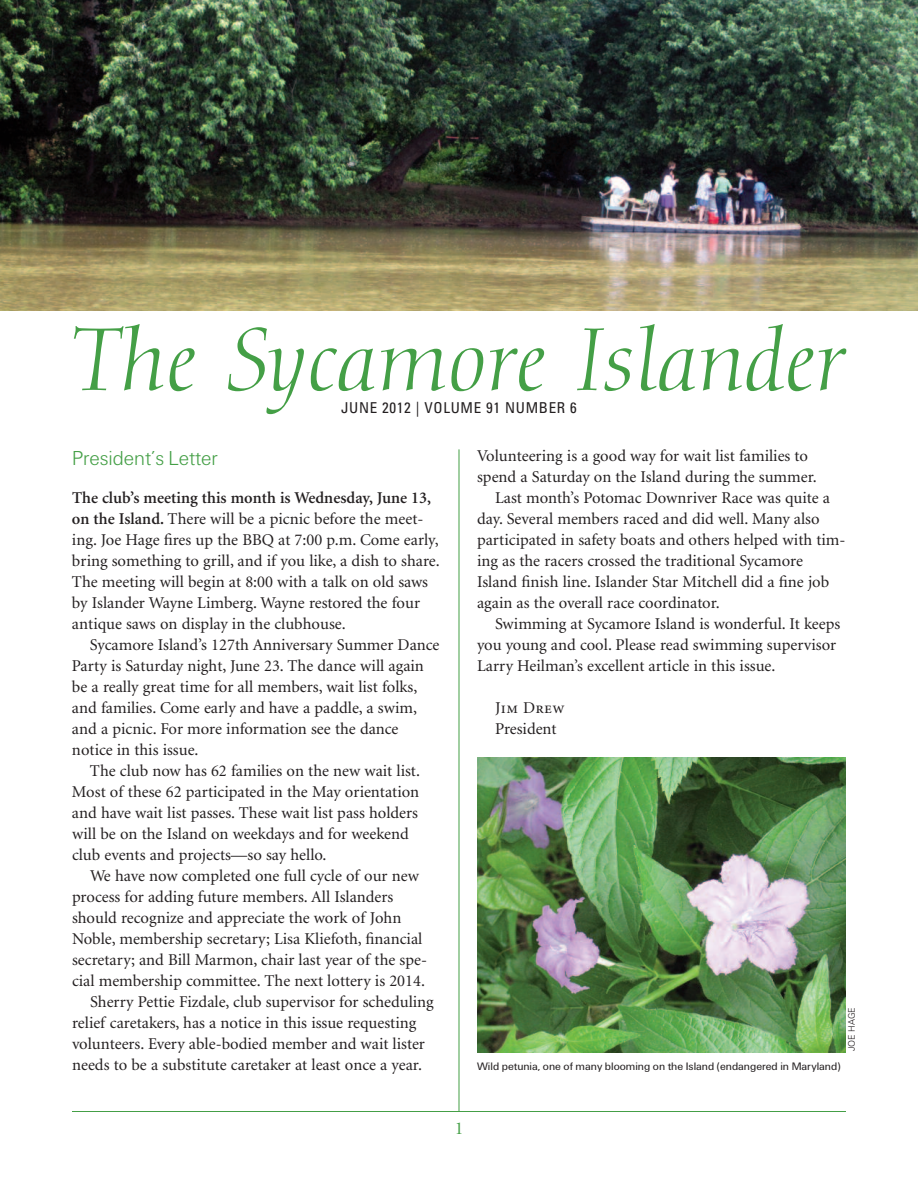
<style>
.page{position:relative;width:918px;height:1188px;background:#fff}
.page>*{position:absolute;margin:0;border:0;box-sizing:border-box;transform-origin:0 0}
.t1{font:italic 87px "Diotima";color:#449f46}
.t2{font:21px "U45";color:#449f46}
.t3{font:18px "Minion";color:#449f46}
.t4{font:16.5px/21px "Minion";color:#231f20}
.t5{font:16.5px "Minion Regular SC";color:#231f20}
.t6{font:condensed 15px "Univers";letter-spacing:.045em;color:#231f20}
.t7{font:11.25px "U55";color:#231f20}
.t8{font:300 9px "Univers";color:#231f20}
.s1{font-weight:600}
.s2{font-family:"Minion"}
</style>
<div class="page">
<hr style="left:459px;top:449px;width:1px;height:662px;background:#449f46">
<hr style="left:72px;top:1111px;width:774px;height:1px;background:#449f46">
<img style="left:0;top:0;width:918px;height:310px">
<img style="left:477px;top:758px;width:368px;height:295px">
<h1 class="t1" style="left:72px;top:324px;width:775px">The Sycamore Islander</h1>
<p class="t6" style="left:341px;top:402px;width:237px">JUNE 2012 | VOLUME 91 NUMBER 6</p>
<p class="t2" style="left:72px;top:451px;width:147px">President’s Letter</p>
<p class="t4" style="left:72px;top:489px;width:369px"><span class="s1">The club’s meeting this month is Wednesday, June 13, on the Island.</span> There will be a picnic before the meet&shy;ing. Joe Hage fires up the BBQ at 7:00 p.m. Come early, bring something to grill, and if you like, a dish to share.<br>The meeting will begin at 8:00 with a talk on old saws by Islander Wayne Limberg. Wayne restored the four antique saws on display in the clubhouse.</p>
<p class="t4" style="left:72px;top:636px;width:369px;text-indent:18px">Sycamore Island’s 127th Anniversary Summer Dance Party is Saturday night, June 23. The dance will again be a really great time for all members, wait list folks, and families. Come early and have a paddle, a swim, and a picnic. For more information see the dance notice in this issue.</p>
<p class="t4" style="left:72px;top:762px;width:350px;text-indent:18px">The club now has 62 families on the new wait list.<br>Most of these 62 participated in the May orientation and have wait list passes. These wait list pass holders will be on the Island on weekdays and for weekend club events and projects—so say hello.</p>
<p class="t4" style="left:90px;top:867px;width:330px">We have now completed one full cycle of our new</p>
<p class="t4" style="left:72px;top:888px;width:323px">process for adding future members. All Islanders</p>
<p class="t4" style="left:72px;top:909px;width:331px">should recognize and appreciate the work of John</p>
<p class="t4" style="left:72px;top:930px;width:352px">Noble, membership secretary; Lisa Kliefoth, financial</p>
<p class="t4" style="left:72px;top:951px;width:357px">secretary; and Bill Marmon, chair last year of the spe-</p>
<p class="t4" style="left:72px;top:972px;width:355px">cial membership committee. The next lottery is 2014.</p>
<p class="t4" style="left:90px;top:993px;width:345px">Sherry Pettie Fizdale, club supervisor for scheduling</p>
<p class="t4" style="left:72px;top:1014px;width:346px">relief caretakers, has a notice in this issue requesting</p>
<p class="t4" style="left:72px;top:1035px;width:354px">volunteers. Every able-bodied member and wait lister</p>
<p class="t4" style="left:72px;top:1056px;width:351px">needs to be a substitute caretaker at least once a year.</p>
<p class="t4" style="left:477px;top:447px;width:333px">Volunteering is a good way for wait list families to</p>
<p class="t4" style="left:477px;top:468px;width:341px">spend a Saturday on the Island during the summer.</p>
<p class="t4" style="left:495px;top:489px;width:337px">Last month’s Potomac Downriver Race was quite a</p>
<p class="t4" style="left:477px;top:510px;width:344px">day. Several members raced and did well. Many also</p>
<p class="t4" style="left:477px;top:531px;width:370px">participated in safety boats and others helped with tim-</p>
<p class="t4" style="left:477px;top:552px;width:328px">ing as the racers crossed the traditional Sycamore</p>
<p class="t4" style="left:477px;top:573px;width:354px">Island finish line. Islander Star Mitchell did a fine job</p>
<p class="t4" style="left:477px;top:594px;width:244px">again as the overall race coordinator.</p>
<p class="t4" style="left:495px;top:615px;width:347px">Swimming at Sycamore Island is wonderful. It keeps</p>
<p class="t4" style="left:477px;top:636px;width:361px">you young and cool. Please read swimming supervisor</p>
<p class="t4" style="left:477px;top:657px;width:300px">Larry Heilman’s excellent article in this issue.</p>
<p class="t5" style="left:495px;top:701px;width:71px"><span class="s2">J</span>im <span class="s2">D</span>rew</p>
<p class="t4" style="left:495px;top:720px;width:63px">President</p>
<p class="t7" style="left:477px;top:1063px;width:365px">Wild petunia, one of many blooming on the Island (endangered in Maryland)</p>
<p class="t8" style="left:848px;top:1051px;width:46px;rotate:-90deg">JOE HAGE</p>
<p class="t3" style="left:455px;top:1121px;width:10px">1</p>
</div>
